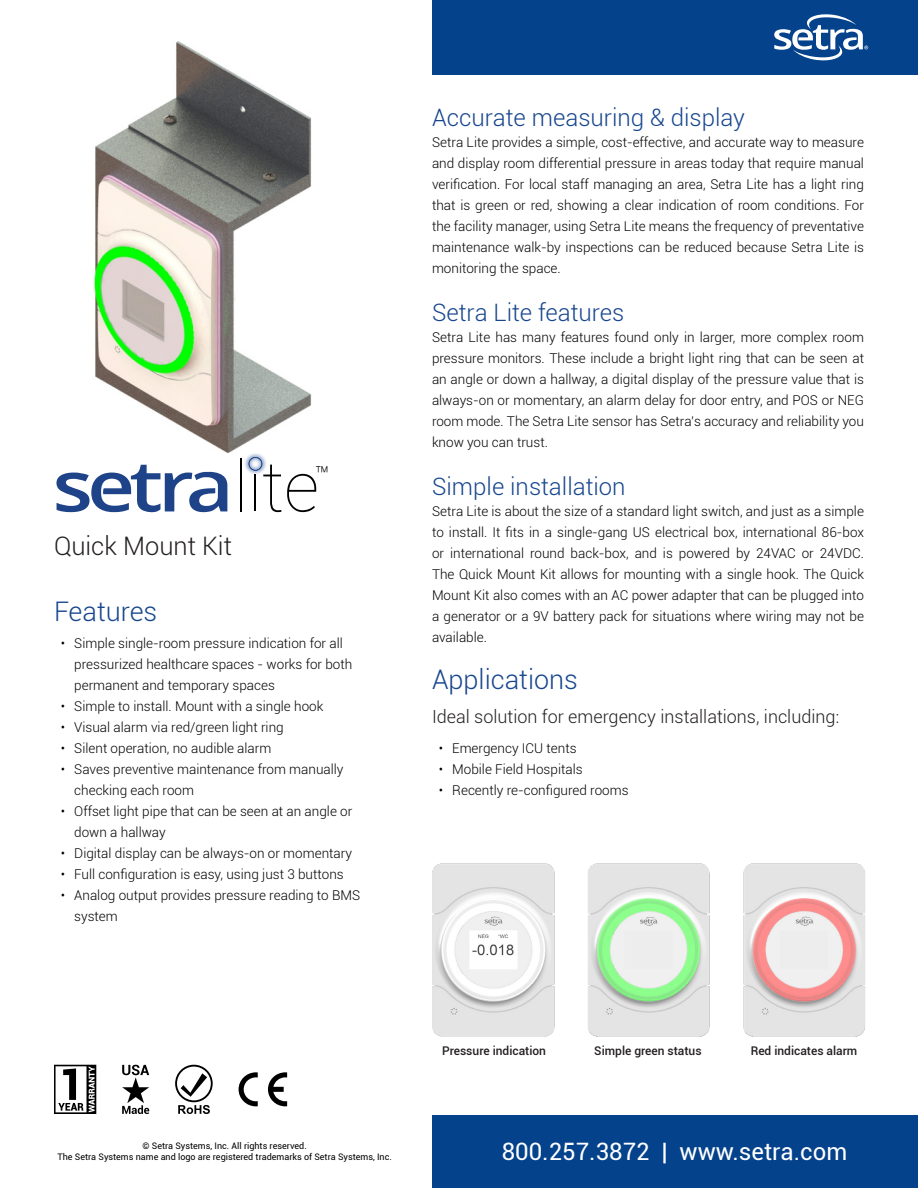
<style>
.page{position:relative;width:918px;height:1188px;background:#fff}
.page>*{position:absolute;margin:0;border:0;box-sizing:border-box;transform-origin:0 0}
.t1{font:300 27px "Roboto";color:#17468e}
.t2{font:300 25.5px "Roboto";color:#231f20}
.t3{font:300 24px "Roboto";color:#17468e}
.t4{font:24px "Roboto";color:#fff}
.t5{font:100 23.7px "Roboto";color:#000}
.t6{font:300 18px "Roboto";color:#231f20}
.t7{font:300 13.5px/21px "Roboto";color:#000}
.t8{font:500 12px "Roboto";color:#231f20}
.t9{font:9px "Roboto";color:#000}
</style>
<div class="page">
<img style="left:94px;top:41px;width:217px;height:412px">
<div style="left:432px;top:0;width:486px;height:74px;background:#05428c"></div>
<div style="left:432px;top:1115px;width:486px;height:73px;background:#05428c"></div>
<svg style="left:175px;top:1065px;width:38px;height:49px"></svg>
<svg style="left:54px;top:1065px;width:42px;height:49px"></svg>
<svg style="left:239px;top:1072px;width:19px;height:34px"></svg>
<svg style="left:268px;top:1072px;width:19px;height:34px"></svg>
<svg style="left:122px;top:1065px;width:27px;height:49px"></svg>
<svg style="left:774px;top:14px;width:94px;height:47px"></svg>
<img style="left:432px;top:863px;width:123px;height:174px">
<img style="left:588px;top:863px;width:122px;height:174px">
<img style="left:743px;top:863px;width:122px;height:174px">
<svg style="left:56px;top:465px;width:171px;height:47px"></svg>
<hr style="left:240px;top:458px;width:2px;height:53px;background:#000">
<img style="left:243px;top:451px;width:25px;height:21px">
<svg style="left:249px;top:457px;width:67px;height:55px"></svg>
<p class="t2" style="left:54px;top:528px;width:179px">Quick Mount Kit</p>
<p class="t5" style="left:315px;top:459px;width:16px">™</p>
<p class="t1" style="left:54px;top:592px;width:105px">Features</p>
<p class="t7" style="left:74px;top:633px;width:280px;text-indent:-14px">• Simple single-room pressure indication for all pressurized healthcare spaces - works for both permanent and temporary spaces</p>
<p class="t7" style="left:61px;top:696px;width:264px">• Simple to install. Mount with a single hook</p>
<p class="t7" style="left:61px;top:717px;width:224px">• Visual alarm via red/green light ring</p>
<p class="t7" style="left:61px;top:738px;width:212px">• Silent operation, no audible alarm</p>
<p class="t7" style="left:74px;top:759px;width:271px;text-indent:-14px">• Saves preventive maintenance from manually checking each room</p>
<p class="t7" style="left:74px;top:801px;width:280px;text-indent:-14px">• Offset light pipe that can be seen at an angle or down a hallway</p>
<p class="t7" style="left:61px;top:843px;width:293px">• Digital display can be always-on or momentary</p>
<p class="t7" style="left:61px;top:864px;width:285px">• Full configuration is easy, using just 3 buttons</p>
<p class="t7" style="left:74px;top:885px;width:287px;text-indent:-14px">• Analog output provides pressure reading to BMS system</p>
<p class="t3" style="left:432px;top:101px;width:314px">Accurate measuring &amp; display</p>
<p class="t7" style="left:432px;top:131px;width:434px;text-align:justify">Setra Lite provides a simple, cost-effective, and accurate way to measure and display room differential pressure in areas today that require manual verification. For local staff managing an area, Setra Lite has a light ring that is green or red, showing a clear indication of room conditions. For the facility manager, using Setra Lite means the frequency of preventative maintenance walk-by inspections can be reduced because Setra Lite is monitoring the space.</p>
<p class="t3" style="left:432px;top:296px;width:194px">Setra Lite features</p>
<p class="t7" style="left:432px;top:326px;width:434px;text-align:justify">Setra Lite has many features found only in larger, more complex room pressure monitors. These include a bright light ring that can be seen at an angle or down a hallway, a digital display of the pressure value that is always-on or momentary, an alarm delay for door entry, and POS or NEG room mode. The Setra Lite sensor has Setra’s accuracy and reliability you know you can trust.</p>
<p class="t3" style="left:432px;top:470px;width:195px">Simple installation</p>
<p class="t7" style="left:432px;top:500px;width:434px;text-align:justify">Setra Lite is about the size of a standard light switch, and just as a simple to install. It fits in a single-gang US electrical box, international 86-box or international round back-box, and is powered by 24VAC or 24VDC.<br>The Quick Mount Kit allows for mounting with a single hook. The Quick Mount Kit also comes with an AC power adapter that can be plugged into a generator or a 9V battery pack for situations where wiring may not be available.</p>
<p class="t1" style="left:432px;top:661px;width:147px">Applications</p>
<p class="t6" style="left:432px;top:704px;width:409px">Ideal solution for emergency installations, including:</p>
<p class="t7" style="left:439px;top:737px;width:139px">• Emergency ICU tents</p>
<p class="t7" style="left:439px;top:758px;width:145px">• Mobile Field Hospitals</p>
<p class="t7" style="left:439px;top:779px;width:191px">• Recently re-configured rooms</p>
<p class="t8" style="left:442px;top:1043px;width:106px">Pressure indication</p>
<p class="t8" style="left:594px;top:1043px;width:109px">Simple green status</p>
<p class="t8" style="left:751px;top:1043px;width:108px">Red indicates alarm</p>
<p class="t9" style="left:143px;top:1140px;width:166px">© Setra Systems, Inc. All rights reserved.</p>
<p class="t9" style="left:57px;top:1150px;width:336px">The Setra Systems name and logo are registered trademarks of Setra Systems, Inc.</p>
<p class="t4" style="left:502px;top:1135px;width:347px">800.257.3872 | www.setra.com</p>
</div>
